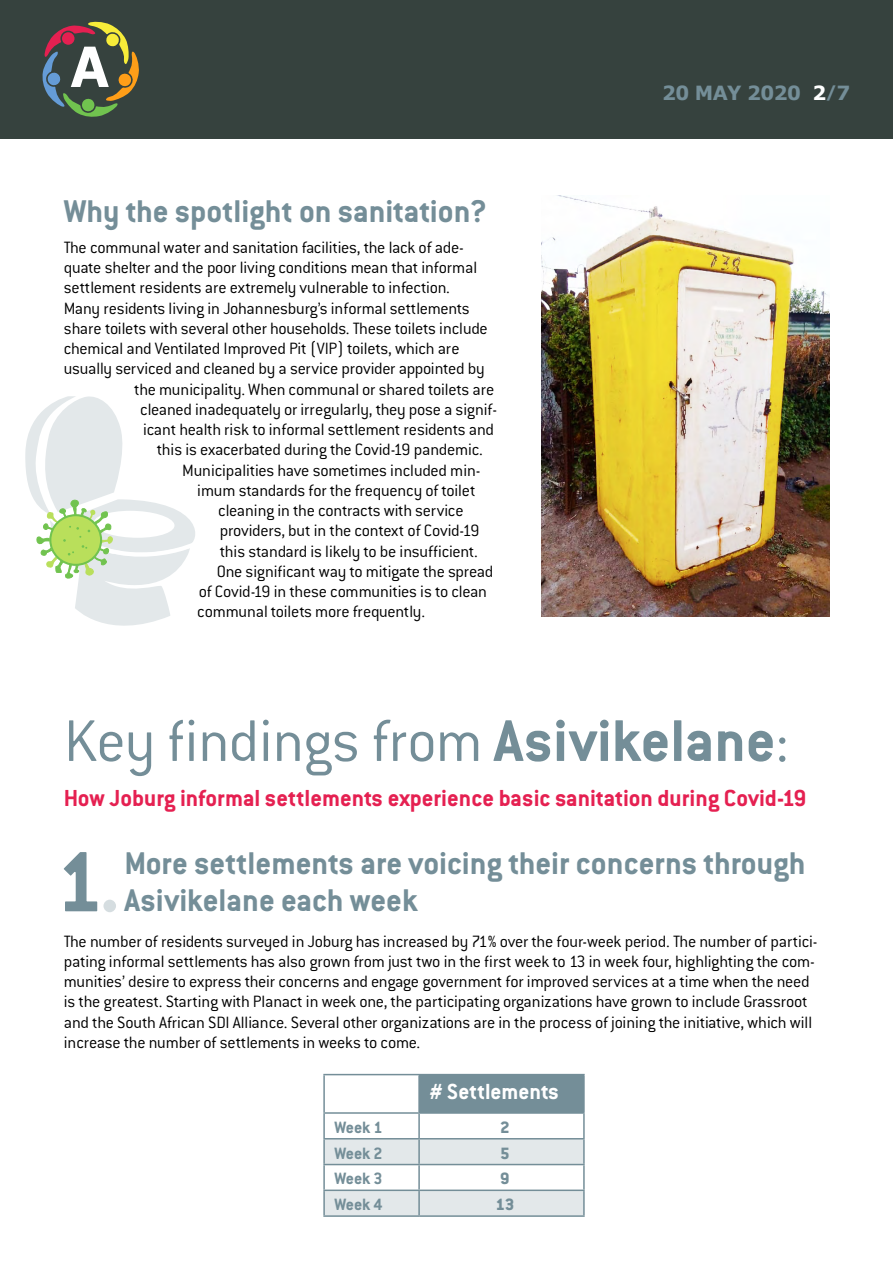
<style>
.page{position:relative;width:893px;height:1263px;background:#fff}
.page>*{position:absolute;margin:0;border:0;box-sizing:border-box;transform-origin:0 0}
.t1{font:700 94.05px "Conduit ITC";color:#748e98}
.t2{font:300 64.5px "Conduit ITC";letter-spacing:-.015em;color:#748e98}
.t3{font:700 55.5px "Verdana";color:#fff;scale:.91 1}
.t4{font:700 34.5px/37.5px "Conduit ITC";color:#748e98}
.t5{font:700 25.5px "Conduit ITC";color:#e52051}
.t6{font:700 24px "Conduit ITC";color:#fff}
.t7{font:700 19.5px "Verdana";letter-spacing:-.03em;color:#748e98}
.t8{font:300 18px/20.2px "Conduit ITC";letter-spacing:-.015em;color:#000}
.t9{font:700 18px "Conduit ITC";color:#748e98}
.t10{font:800 18px "Conduit ITC";color:#748e98}
.s1{color:#fff}
.s2{font-size:16.5px}
.s3{font-weight:700}
.s4{color:#d5dde0}
</style>
<div class="page">
<div style="left:0;top:0;width:893px;height:139px;background:#36423e"></div>
<svg style="left:42px;top:21px;width:97px;height:96px"></svg>
<svg style="left:325px;top:1075px;width:258px;height:140px"></svg>
<hr style="left:418px;top:1075px;width:2px;height:37px;background:#748e98">
<hr style="left:418px;top:1114px;width:2px;height:24px;background:#748e98">
<hr style="left:418px;top:1139px;width:2px;height:25px;background:#748e98">
<hr style="left:418px;top:1165px;width:2px;height:24px;background:#748e98">
<hr style="left:418px;top:1191px;width:2px;height:24px;background:#748e98">
<hr style="left:323px;top:1191px;width:2px;height:24px;background:#748e98">
<hr style="left:583px;top:1191px;width:2px;height:24px;background:#748e98">
<hr style="left:323px;top:1215px;width:96px;height:2px;background:#748e98">
<hr style="left:419px;top:1215px;width:166px;height:2px;background:#748e98">
<hr style="left:323px;top:1114px;width:2px;height:24px;background:#748e98">
<hr style="left:583px;top:1114px;width:2px;height:24px;background:#748e98">
<hr style="left:323px;top:1138px;width:96px;height:1px;background:#748e98">
<hr style="left:323px;top:1139px;width:2px;height:25px;background:#748e98">
<hr style="left:419px;top:1138px;width:166px;height:1px;background:#748e98">
<hr style="left:583px;top:1139px;width:2px;height:25px;background:#748e98">
<hr style="left:323px;top:1164px;width:96px;height:1px;background:#748e98">
<hr style="left:323px;top:1165px;width:2px;height:24px;background:#748e98">
<hr style="left:419px;top:1164px;width:166px;height:1px;background:#748e98">
<hr style="left:583px;top:1165px;width:2px;height:24px;background:#748e98">
<hr style="left:323px;top:1189px;width:96px;height:2px;background:#748e98">
<hr style="left:419px;top:1189px;width:166px;height:2px;background:#748e98">
<hr style="left:323px;top:1075px;width:2px;height:37px;background:#748e98">
<hr style="left:583px;top:1075px;width:2px;height:37px;background:#748e98">
<hr style="left:323px;top:1074px;width:96px;height:1px;background:#748e98">
<hr style="left:419px;top:1074px;width:166px;height:1px;background:#748e98">
<hr style="left:323px;top:1112px;width:96px;height:2px;background:#748e98">
<hr style="left:419px;top:1112px;width:166px;height:2px;background:#748e98">
<img style="left:541px;top:196px;width:288px;height:421px">
<svg style="left:25px;top:396px;width:170px;height:230px"></svg>
<h3 class="t3" style="left:70px;top:27px;width:45px">A</h3>
<h3 class="t4" style="left:64px;top:192px;width:425px">Why the spotlight on sanitation?</h3>
<p class="t8" style="left:64px;top:237px;width:401px">The communal water and sanitation facilities, the lack of ade-</p>
<p class="t8" style="left:64px;top:257px;width:415px">quate shelter and the poor living conditions mean that informal</p>
<p class="t8" style="left:64px;top:277px;width:388px">settlement residents are extremely vulnerable to infection.</p>
<p class="t8" style="left:64px;top:297px;width:407px">Many residents living in Johannesburg’s informal settlements</p>
<p class="t8" style="left:64px;top:318px;width:425px">share toilets with several other households. These toilets include</p>
<p class="t8" style="left:64px;top:338px;width:397px">chemical and Ventilated Improved Pit (VIP) toilets, which are</p>
<p class="t8" style="left:64px;top:358px;width:422px">usually serviced and cleaned by a service provider appointed by</p>
<p class="t8" style="left:134px;top:378px;width:362px">the municipality. When communal or shared toilets are</p>
<p class="t8" style="left:140px;top:399px;width:359px">cleaned inadequately or irregularly, they pose a signif-</p>
<p class="t8" style="left:143px;top:419px;width:352px">icant health risk to informal settlement residents and</p>
<p class="t8" style="left:157px;top:439px;width:328px">this is exacerbated during the Covid-19 pandemic.</p>
<p class="t8" style="left:182px;top:459px;width:300px">Municipalities have sometimes included min-</p>
<p class="t8" style="left:197px;top:480px;width:280px">imum standards for the frequency of toilet</p>
<p class="t8" style="left:218px;top:500px;width:247px">cleaning in the contracts with service</p>
<p class="t8" style="left:220px;top:520px;width:261px">providers, but in the context of Covid-19</p>
<p class="t8" style="left:220px;top:540px;width:260px">this standard is likely to be insufficient.</p>
<p class="t8" style="left:217px;top:561px;width:278px">One significant way to mitigate the spread</p>
<p class="t8" style="left:199px;top:581px;width:290px">of Covid-19 in these communities is to clean</p>
<p class="t8" style="left:197px;top:601px;width:229px">communal toilets more frequently.</p>
<p class="t7" style="left:662px;top:79px;width:190px">20 MAY 2020 <span class="s1">2</span><span class="s2">/</span>7</p>
<h2 class="t2" style="left:64px;top:702px;width:727px">Key findings from <span class="s3">Asivikelane</span>:</h2>
<h3 class="t5" style="left:64px;top:782px;width:744px">How Joburg informal settlements experience basic sanitation during Covid-19</h3>
<h1 class="t1" style="left:56px;top:825px;width:66px">1<span class="s4">.</span></h1>
<h3 class="t4" style="left:124px;top:843px;width:683px">More settlements are voicing their concerns through<br>Asivikelane each week</h3>
<p class="t8" style="left:64px;top:930px;width:755px">The number of residents surveyed in Joburg has increased by 71% over the four-week period. The number of partici&shy;pating informal settlements has also grown from just two in the first week to 13 in week four, highlighting the com&shy;munities’ desire to express their concerns and engage government for improved services at a time when the need is the greatest. Starting with Planact in week one, the participating organizations have grown to include Grassroot and the South African SDI Alliance. Several other organizations are in the process of joining the initiative, which will increase the number of settlements in weeks to come.</p>
<h3 class="t6" style="left:429px;top:1077px;width:131px"># Settlements</h3>
<p class="t9" style="left:334px;top:1116px;width:50px">Week 1</p>
<p class="t10" style="left:500px;top:1116px;width:11px">2</p>
<p class="t9" style="left:334px;top:1142px;width:50px">Week 2</p>
<p class="t10" style="left:500px;top:1142px;width:11px">5</p>
<p class="t9" style="left:334px;top:1168px;width:50px">Week 3</p>
<p class="t10" style="left:500px;top:1168px;width:11px">9</p>
<p class="t9" style="left:334px;top:1193px;width:50px">Week 4</p>
<p class="t10" style="left:495px;top:1193px;width:21px">13</p>
</div>
